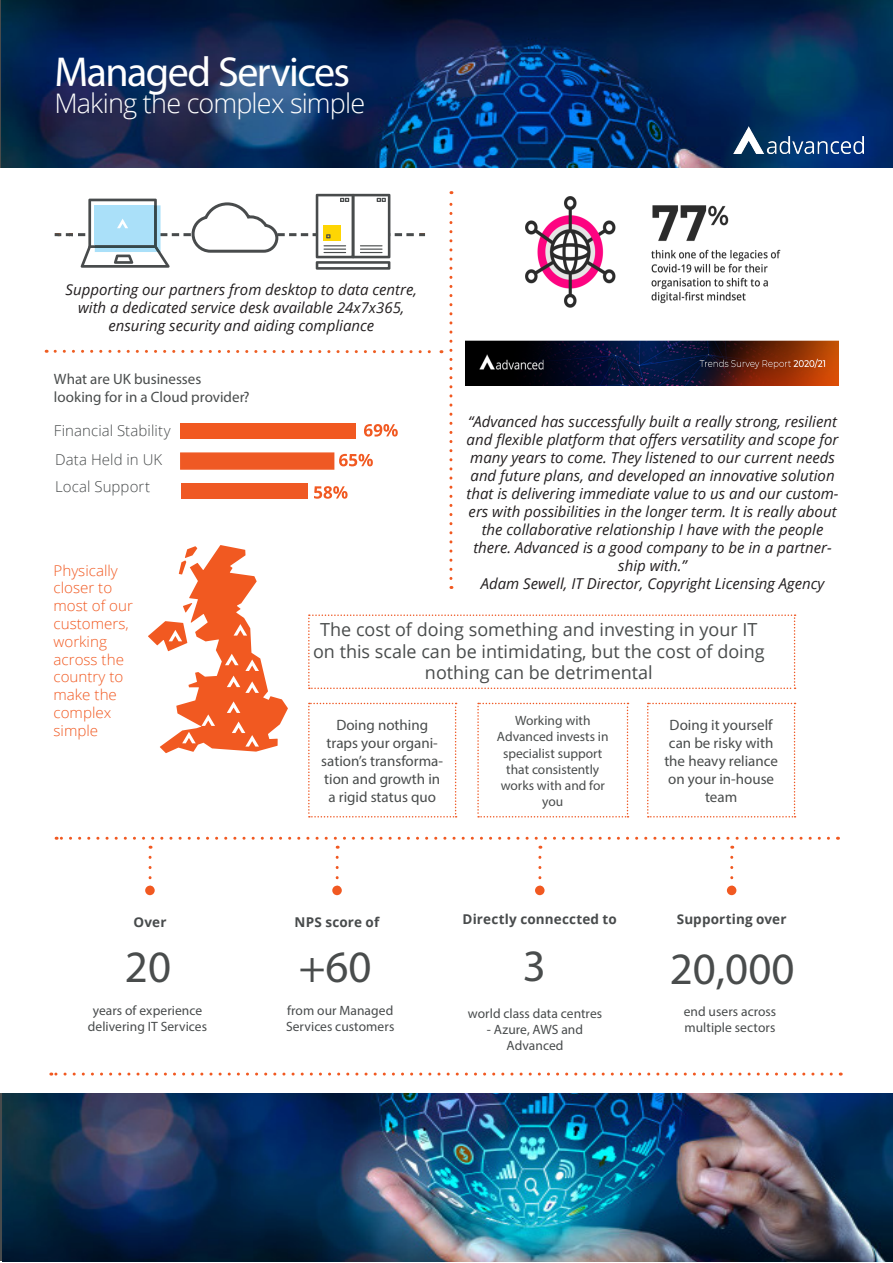
<style>
.page{position:relative;width:893px;height:1263px;background:#fff}
.page>*{position:absolute;margin:0;border:0;box-sizing:border-box;transform-origin:0 0}
.t1{font:45px "Myriad Pro";color:#494c4c}
.Body_Copy{font:42px "Myriad Pro";letter-spacing:-.035em;color:#fff}
.Body_Copy-2{font:300 27px "Open Sans";letter-spacing:-.03em;color:#fff}
.t2{font:18px/21.6px "Open Sans";color:#494c4c;text-align:center}
.t3{font:italic 15px/18px "Open Sans";color:#231f20;text-align:center}
.t4{font:15px/18px "Myriad Pro";color:#494c4c;text-align:center}
.t5{font:300 15px "Open Sans";letter-spacing:.005em;color:#484b4c}
.t6{font:300 14.85px/17.9px "Open Sans";color:#f15921}
.t7{font:13.5px/16.2px "Myriad Pro";letter-spacing:.005em;color:#484b4c;text-align:center}
.t8{font:13.5px/16.2px "Myriad Pro";color:#494c4c;text-align:center}
.t9{font:700 13.5px "Open Sans";letter-spacing:.01em;color:#484b4c}
</style>
<div class="page">
<img style="left:1px;top:0;width:892px;height:168px">
<img style="left:733px;top:126px;width:131px;height:27px">
<img style="left:3px;top:1093px;width:890px;height:168px">
<svg style="left:55px;top:350px;width:387px;height:3px"></svg>
<svg style="left:449px;top:191px;width:3px;height:387px"></svg>
<svg style="left:56px;top:837px;width:772px;height:3px"></svg>
<svg style="left:730px;top:857px;width:3px;height:29px"></svg>
<div style="left:727px;top:886px;width:9px;height:9px;background:#f15921;border-radius:50%"></div>
<svg style="left:336px;top:857px;width:3px;height:29px"></svg>
<div style="left:332px;top:886px;width:10px;height:9px;background:#f15921;border-radius:50%"></div>
<svg style="left:149px;top:857px;width:3px;height:29px"></svg>
<div style="left:145px;top:886px;width:10px;height:9px;background:#f15921;border-radius:50%"></div>
<svg style="left:538px;top:857px;width:3px;height:29px"></svg>
<div style="left:535px;top:886px;width:10px;height:9px;background:#f15921;border-radius:50%"></div>
<svg style="left:55px;top:194px;width:370px;height:76px"></svg>
<svg style="left:51px;top:1072px;width:780px;height:3px"></svg>
<svg style="left:308px;top:703px;width:149px;height:114px"></svg>
<svg style="left:308px;top:614px;width:487px;height:75px"></svg>
<svg style="left:477px;top:703px;width:151px;height:114px"></svg>
<svg style="left:647px;top:703px;width:148px;height:114px"></svg>
<div style="left:181px;top:423px;width:175px;height:16px;background:#f15921"></div>
<div style="left:180px;top:452px;width:154px;height:18px;background:#ef5924;border:2px solid #ef5924"></div>
<div style="left:181px;top:483px;width:127px;height:16px;background:#ef5924"></div>
<svg style="left:364px;top:424px;width:34px;height:13px"></svg>
<svg style="left:339px;top:454px;width:34px;height:12px"></svg>
<svg style="left:314px;top:486px;width:34px;height:13px"></svg>
<img style="left:466px;top:196px;width:373px;height:190px">
<svg style="left:148px;top:545px;width:140px;height:208px"></svg>
<p class="Body_Copy" style="left:55px;top:46px;width:297px">Managed Services</p>
<p class="Body_Copy-2" style="left:55px;top:84px;width:312px">Making the complex simple</p>
<p class="t3" style="left:66px;top:280px;width:353px">Supporting our partners from desktop to data centre, with a dedicated service desk available 24x7x365, ensuring security and aiding compliance</p>
<p class="t4" style="left:54px;top:370px;width:197px;text-align:left">What are UK businesses looking for in a Cloud provider?</p>
<p class="t5" style="left:54px;top:420px;width:118px">Financial Stability</p>
<p class="t5" style="left:55px;top:449px;width:109px">Data Held in UK</p>
<p class="t5" style="left:55px;top:476px;width:97px">Local Support</p>
<p class="t6" style="left:54px;top:561px;width:81px">Physically closer to most of our</p>
<p class="t6" style="left:54px;top:614px;width:77px">customers, working across the country to make the complex simple</p>
<p class="t3" style="left:467px;top:412px;width:373px">“Advanced has successfully built a really strong, resilient and flexible platform that offers versatility and scope for many years to come. They listened to our current needs and future plans, and developed an innovative solution that is delivering immediate value to us and our custom&shy;ers with possibilities in the longer term. It is really about the collaborative relationship I have with the people there. Advanced is a good company to be in a partner&shy;ship with.”</p>
<p class="t3" style="left:481px;top:574px;width:345px">Adam Sewell, IT Director, Copyright Licensing Agency</p>
<p class="t2" style="left:313px;top:618px;width:453px">The cost of doing something and investing in your IT on this scale can be intimidating, but the cost of doing nothing can be detrimental</p>
<p class="t8" style="left:497px;top:712px;width:113px">Working with<br>Advanced invests in specialist support that consistently works with and for you</p>
<p class="t4" style="left:321px;top:715px;width:123px">Doing nothing traps your organi&shy;sation’s transforma&shy;tion and growth in a rigid status quo</p>
<p class="t4" style="left:664px;top:715px;width:115px">Doing it yourself can be risky with the heavy reliance on your in-house team</p>
<p class="t9" style="left:133px;top:912px;width:35px">Over</p>
<p class="t9" style="left:295px;top:913px;width:86px">NPS score of</p>
<p class="t9" style="left:463px;top:910px;width:156px">Directly conneccted to</p>
<p class="t9" style="left:677px;top:910px;width:111px">Supporting over</p>
<p class="t1" style="left:125px;top:939px;width:48px">20</p>
<p class="t1" style="left:299px;top:939px;width:74px">+60</p>
<p class="t1" style="left:523px;top:938px;width:25px">3</p>
<p class="t1" style="left:670px;top:941px;width:126px">20,000</p>
<p class="t7" style="left:88px;top:1002px;width:121px">years of experience delivering IT Services</p>
<p class="t7" style="left:286px;top:1002px;width:110px;text-align:left">from our Managed<br>Services customers</p>
<p class="t7" style="left:468px;top:1005px;width:136px">world class data centres</p>
<p class="t7" style="left:487px;top:1021px;width:98px">- Azure, AWS and<br>Advanced</p>
<p class="t7" style="left:684px;top:1003px;width:94px;text-align:left">end users across multiple sectors</p>
</div>
